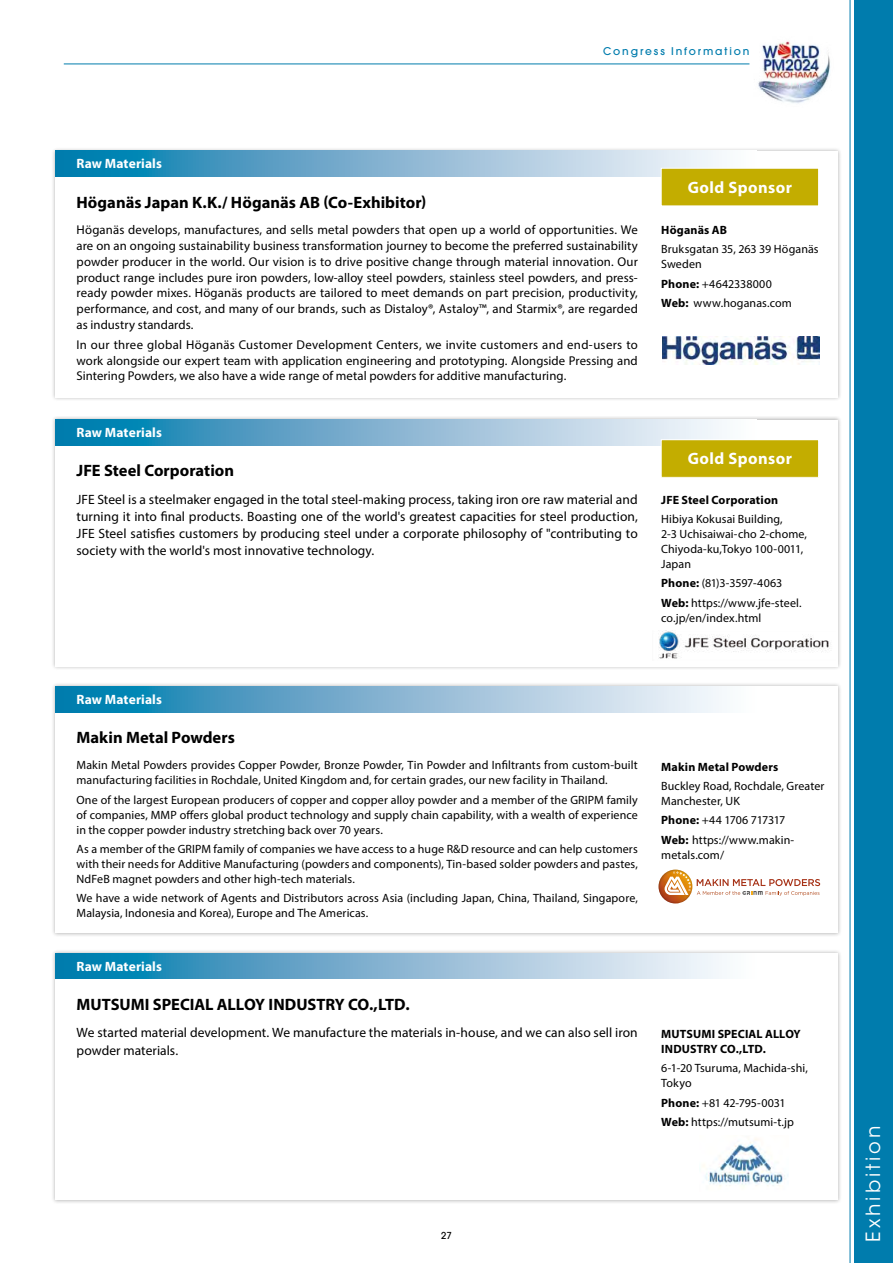
<style>
.page{position:relative;width:893px;height:1263px;background:#fff}
.page>*{position:absolute;margin:0;border:0;box-sizing:border-box;transform-origin:0 0}
.t1{font:19.5px "ITC Avant Garde Std";letter-spacing:.15em;color:#fff}
.t2{font:700 16.5px "Myriad Pro";color:#000}
.t3{font:700 16.5px "Myriad Pro";letter-spacing:.025em;color:#fff}
.t4{font:13.5px/17.2px "Myriad Pro";letter-spacing:.005em;color:#000;text-align:justify}
.t5{font:700 13.5px "Myriad Pro";letter-spacing:.01em;color:#fff}
.t6{font:12.75px/15.8px "Myriad Pro";letter-spacing:.005em;color:#000;text-align:justify}
.t7{font:12px/15px "Myriad Pro";letter-spacing:.01em;color:#000}
.t8{font:700 12px/15px "Myriad Pro";letter-spacing:.01em;color:#000}
.t9{font:500 10.65px "ITC Avant Garde Pro";letter-spacing:.175em;color:#007cad}
.t10{font:500 9.6px "ITC Avant Garde Pro";color:#000}
.s1{font-weight:700}
</style>
<div class="page">
<img style="left:758px;top:41px;width:72px;height:63px">
<hr style="left:64px;top:63px;width:685px;height:1px;background:#007cad">
<div style="left:855px;top:0;width:38px;height:1263px;background:#007cad"></div>
<hr style="left:850px;top:0;width:1px;height:1263px;background:#007cad">
<div style="left:51px;top:683px;width:791px;height:254px;background:#000;opacity:.3"></div>
<div style="left:55px;top:686px;width:783px;height:247px;background:#fff"></div>
<svg style="left:55px;top:686px;width:667px;height:26px;background:#7eb5d2"></svg>
<img style="left:691px;top:880px;width:1px;height:13px">
<svg style="left:658px;top:869px;width:33px;height:34px"></svg>
<svg style="left:697px;top:879px;width:123px;height:17px"></svg>
<div style="left:51px;top:416px;width:791px;height:254px;background:#000;opacity:.3"></div>
<div style="left:55px;top:420px;width:783px;height:246px;background:#fff"></div>
<svg style="left:55px;top:420px;width:667px;height:25px;background:#7bb4d1"></svg>
<div style="left:661px;top:440px;width:158px;height:37px;background:#c3ad00"></div>
<div style="left:661px;top:439px;width:158px;height:39px;border:1px solid #fff"></div>
<img style="left:659px;top:630px;width:171px;height:29px">
<div style="left:51px;top:949px;width:791px;height:255px;background:#000;opacity:.3"></div>
<div style="left:55px;top:953px;width:783px;height:247px;background:#fff"></div>
<svg style="left:55px;top:953px;width:667px;height:26px;background:#7eb5d2"></svg>
<img style="left:703px;top:1138px;width:85px;height:49px">
<div style="left:51px;top:147px;width:791px;height:254px;background:#000;opacity:.3"></div>
<div style="left:55px;top:151px;width:783px;height:247px;background:#fff"></div>
<img style="left:663px;top:336px;width:156px;height:29px">
<svg style="left:55px;top:151px;width:667px;height:25px;background:#7bb3d1"></svg>
<div style="left:661px;top:168px;width:158px;height:38px;background:#c3ad00"></div>
<p class="t9" style="left:603px;top:44px;width:148px">Congress Information</p>
<p class="t5" style="left:77px;top:155px;width:87px">Raw Materials</p>
<h2 class="t2" style="left:77px;top:191px;width:351px">Höganäs Japan K.K./ Höganäs AB (Co-Exhibitor)</h2>
<p class="t6" style="left:77px;top:222px;width:563px">Höganäs develops, manufactures, and sells metal powders that open up a world of opportunities. We are on an ongoing sustainability business transformation journey to become the preferred sustainability powder producer in the world. Our vision is to drive positive change through material innovation. Our product range includes pure iron powders, low-alloy steel powders, stainless steel powders, and press&shy;ready powder mixes. Höganäs products are tailored to meet demands on part precision, productivity, performance, and cost, and many of our brands, such as Distaloy®, Astaloy™, and Starmix®, are regarded as industry standards.</p>
<p class="t6" style="left:77px;top:336px;width:563px">In our three global Höganäs Customer Development Centers, we invite customers and end-users to work alongside our expert team with application engineering and prototyping. Alongside Pressing and Sintering Powders, we also have a wide range of metal powders for additive manufacturing.</p>
<h2 class="t3" style="left:688px;top:176px;width:106px">Gold Sponsor</h2>
<p class="t8" style="left:661px;top:222px;width:67px">Höganäs AB</p>
<p class="t7" style="left:661px;top:242px;width:159px">Bruksgatan 35, 263 39 Höganäs<br>Sweden</p>
<p class="t7" style="left:661px;top:274px;width:132px;line-height:19.2px"><span class="s1">Phone:</span> +4642338000<br><span class="s1">Web:</span> www.hoganas.com</p>
<p class="t5" style="left:77px;top:423px;width:87px">Raw Materials</p>
<h2 class="t2" style="left:77px;top:460px;width:159px">JFE Steel Corporation</h2>
<p class="t4" style="left:77px;top:490px;width:563px">JFE Steel is a steelmaker engaged in the total steel-making process, taking iron ore raw material and turning it into final products. Boasting one of the world's greatest capacities for steel production, JFE Steel satisfies customers by producing steel under a corporate philosophy of "contributing to society with the world's most innovative technology.</p>
<p class="t8" style="left:661px;top:492px;width:118px">JFE Steel Corporation</p>
<h2 class="t3" style="left:688px;top:448px;width:106px">Gold Sponsor</h2>
<p class="t7" style="left:661px;top:511px;width:147px">Hibiya Kokusai Building,<br>2-3 Uchisaiwai-cho 2-chome,<br>Chiyoda-ku,Tokyo 100-0011,<br>Japan</p>
<p class="t7" style="left:661px;top:573px;width:142px;line-height:19.2px"><span class="s1">Phone:</span> (81)3-3597-4063<br><span class="s1">Web:</span> https://www.jfe-steel.</p>
<p class="t7" style="left:661px;top:610px;width:102px">co.jp/en/index.html</p>
<p class="t5" style="left:77px;top:690px;width:87px">Raw Materials</p>
<h2 class="t2" style="left:77px;top:727px;width:160px">Makin Metal Powders</h2>
<p class="t7" style="left:77px;top:757px;width:563px">Makin Metal Powders provides Copper Powder, Bronze Powder, Tin Powder and Infiltrants from custom-built manufacturing facilities in Rochdale, United Kingdom and, for certain grades, our new facility in Thailand.</p>
<p class="t7" style="left:77px;top:792px;width:563px;text-align:justify">One of the largest European producers of copper and copper alloy powder and a member of the GRIPM family of companies, MMP offers global product technology and supply chain capability, with a wealth of experience in the copper powder industry stretching back over 70 years.</p>
<p class="t7" style="left:77px;top:841px;width:563px;text-align:justify">As a member of the GRIPM family of companies we have access to a huge R&amp;D resource and can help customers with their needs for Additive Manufacturing (powders and components), Tin-based solder powders and pastes, NdFeB magnet powders and other high-tech materials.</p>
<p class="t7" style="left:77px;top:890px;width:563px">We have a wide network of Agents and Distributors across Asia (including Japan, China, Thailand, Singapore,<br>Malaysia, Indonesia and Korea), Europe and The Americas.</p>
<p class="t8" style="left:661px;top:759px;width:119px">Makin Metal Powders</p>
<p class="t7" style="left:661px;top:778px;width:165px">Buckley Road, Rochdale, Greater<br>Manchester, UK</p>
<p class="t7" style="left:661px;top:810px;width:135px;line-height:19.2px"><span class="s1">Phone:</span> +44 1706 717317<br><span class="s1">Web:</span> https://www.makin-</p>
<p class="t7" style="left:661px;top:847px;width:65px">metals.com/</p>
<p class="t5" style="left:77px;top:957px;width:87px">Raw Materials</p>
<h2 class="t2" style="left:77px;top:994px;width:335px">MUTSUMI SPECIAL ALLOY INDUSTRY CO.,LTD.</h2>
<p class="t4" style="left:77px;top:1024px;width:563px;line-height:18px">We started material development. We manufacture the materials in-house, and we can also sell iron powder materials.</p>
<p class="t8" style="left:661px;top:1026px;width:141px">MUTSUMI SPECIAL ALLOY<br>INDUSTRY CO.,LTD.</p>
<p class="t7" style="left:661px;top:1060px;width:148px">6-1-20 Tsuruma, Machida-shi,<br>Tokyo</p>
<p class="t7" style="left:661px;top:1093px;width:134px;line-height:19.2px"><span class="s1">Phone:</span> +81 42-795-0031<br><span class="s1">Web:</span> https://mutsumi-t.jp</p>
<p class="t10" style="left:441px;top:1229px;width:12px">27</p>
<h1 class="t1" style="left:861px;top:1242px;width:117px;rotate:-90deg">Exhibition</h1>
</div>
